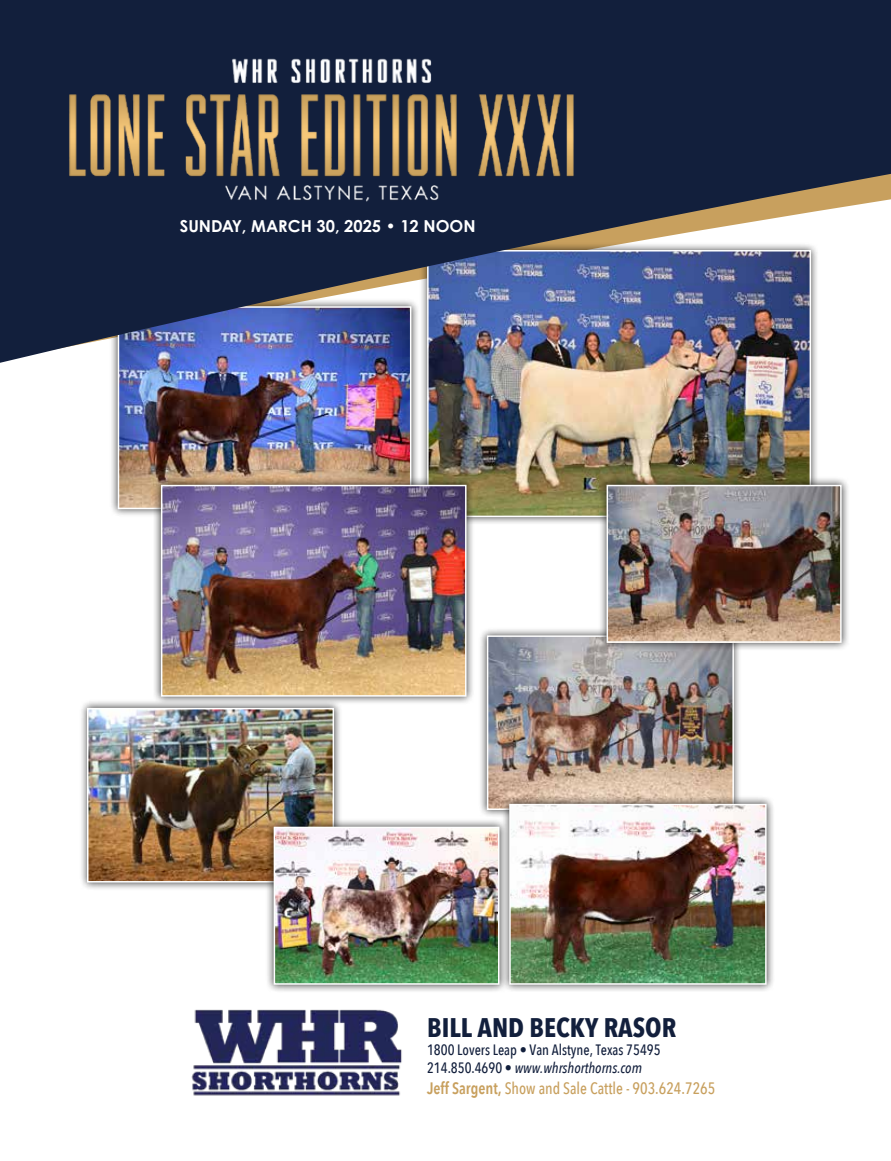
<style>
.page{position:relative;width:891px;height:1161px;background:#fff}
.page>*{position:absolute;margin:0;border:0;box-sizing:border-box;transform-origin:0 0}
.t1{font:700 26.85px "Avenir Next Condensed";color:#121f3c}
.t2{font:500 16.5px "Avenir Next Condensed";color:#c8a05e;scale:.95 1}
.t3{font:700 16.5px "Century Gothic Pro";color:#fff}
.t4{font:500 15px/18px "Avenir Next Condensed";color:#121f3c;scale:.95 1}
.s1{font-style:italic}
.s2{font-weight:600}
</style>
<div class="page">
<img style="left:191px;top:1009px;width:211px;height:87px">
<div style="left:109px;top:298px;width:310px;height:219px;background:#000;opacity:.75"></div>
<img style="left:121px;top:369px;width:287px;height:137px">
<div style="left:79px;top:700px;width:263px;height:191px;background:#000;opacity:.75"></div>
<img style="left:90px;top:711px;width:241px;height:169px">
<div style="left:87px;top:708px;width:247px;height:175px;border:2px solid #fff"></div>
<div style="left:479px;top:627px;width:263px;height:191px;background:#000;opacity:.75"></div>
<img style="left:490px;top:638px;width:241px;height:169px">
<div style="left:487px;top:635px;width:247px;height:175px;border:2px solid #fff"></div>
<div style="left:501px;top:796px;width:274px;height:197px;background:#000;opacity:.75"></div>
<img style="left:512px;top:807px;width:252px;height:175px">
<div style="left:509px;top:804px;width:258px;height:181px;border:2px solid #fff"></div>
<div style="left:265px;top:818px;width:243px;height:175px;background:#000;opacity:.75"></div>
<img style="left:277px;top:830px;width:220px;height:152px">
<div style="left:274px;top:827px;width:226px;height:158px;border:2px solid #fff"></div>
<div style="left:419px;top:242px;width:401px;height:283px;background:#000;opacity:.75"></div>
<img style="left:430px;top:369px;width:378px;height:145px">
<div style="left:153px;top:477px;width:322px;height:228px;background:#000;opacity:.75"></div>
<img style="left:164px;top:488px;width:300px;height:206px">
<div style="left:161px;top:485px;width:306px;height:212px;border:2px solid #fff"></div>
<img style="left:0;top:0;width:891px;height:369px">
<img style="left:0;top:32px;width:700px;height:189px">
<div style="left:598px;top:477px;width:252px;height:174px;background:#000;opacity:.75"></div>
<img style="left:610px;top:488px;width:229px;height:152px">
<div style="left:607px;top:485px;width:235px;height:158px;border:2px solid #fff"></div>
<p class="t3" style="left:180px;top:216px;width:297px">SUNDAY, MARCH 30, 2025 • 12 NOON</p>
<h1 class="t1" style="left:427px;top:1011px;width:251px">BILL AND BECKY RASOR</h1>
<p class="t4" style="left:427px;top:1041px;width:247px">1800 Lovers Leap • Van Alstyne, Texas 75495<br>214.850.4690 • <span class="s1">www.whrshorthorns.com</span></p>
<p class="t2" style="left:427px;top:1078px;width:305px"><span class="s2">Jeff Sargent,</span> Show and Sale Cattle - 903.624.7265</p>
</div>
